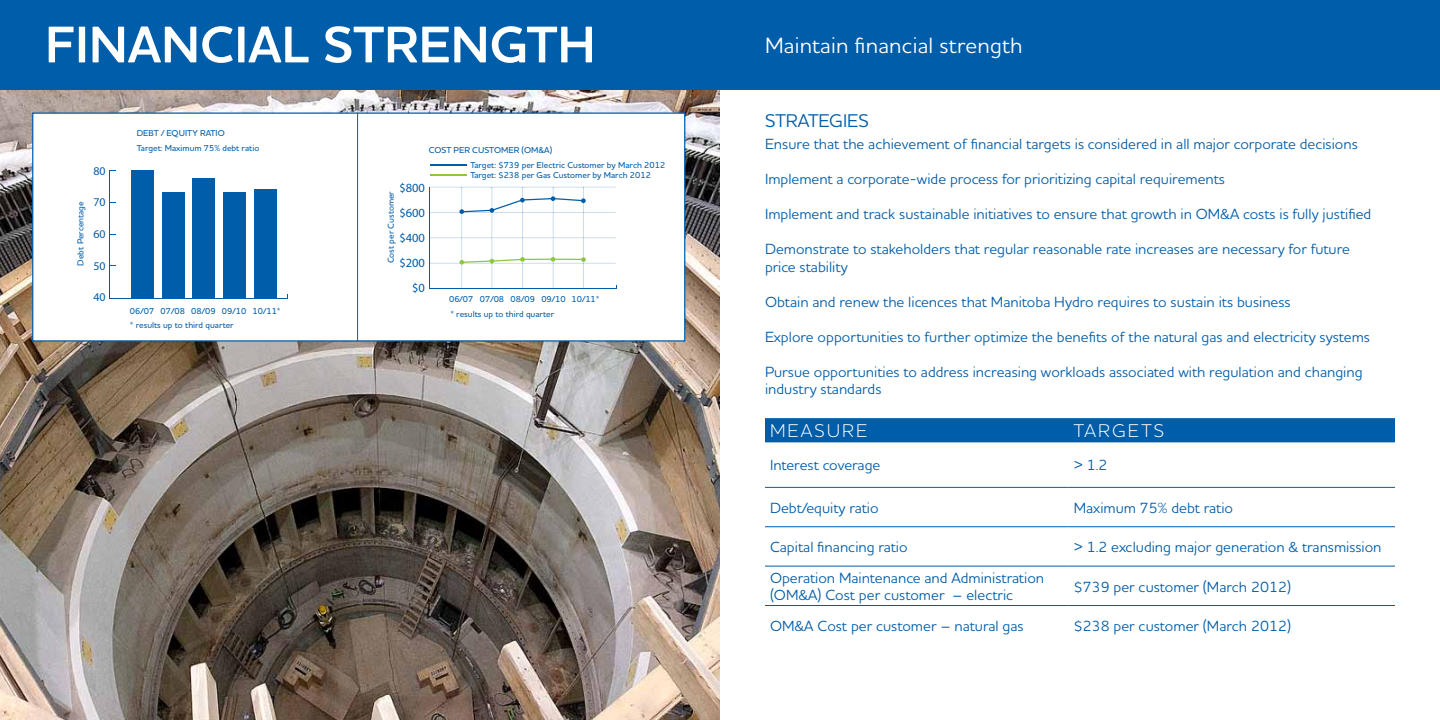
<style>
.page{position:relative;width:1440px;height:720px;background:#fff}
.page>*{position:absolute;margin:0;border:0;box-sizing:border-box;transform-origin:0 0}
.t1{font:700 52.5px "MH Houschka Std";color:#fff}
.t2{font:22.5px "MH Houschka Std";letter-spacing:.01em;color:#fff}
.t3{font:300 18.75px "MH Houschka Std";letter-spacing:.11em;color:#fff}
.t4{font:18.75px "MH Houschka Std";color:#005daa}
.t5{font:15px/17.5px "MH Houschka Std";color:#005daa}
.t6{font:12.5px/25px "Myriad";color:#005daa;text-align:right}
.t7{font:11.88px "Myriad Pro";color:#005daa}
.t8{font:500 8.75px/15px "MH Houschka Std";color:#005daa}
</style>
<div class="page">
<div style="left:0;top:0;width:1440px;height:90px;background:#005daa"></div>
<img style="left:0;top:90px;width:720px;height:630px">
<div style="left:765px;top:418px;width:630px;height:24px;background:#005daa"></div>
<hr style="left:765px;top:487px;width:304px;height:1px;background:#005daa">
<hr style="left:1069px;top:487px;width:326px;height:1px;background:#005daa">
<hr style="left:765px;top:526px;width:304px;height:1px;background:#005daa">
<hr style="left:1069px;top:526px;width:326px;height:1px;background:#005daa">
<hr style="left:765px;top:566px;width:304px;height:1px;background:#005daa">
<hr style="left:1069px;top:566px;width:326px;height:1px;background:#005daa">
<hr style="left:765px;top:605px;width:304px;height:1px;background:#005daa">
<hr style="left:1069px;top:605px;width:326px;height:1px;background:#005daa">
<div style="left:32px;top:112px;width:653px;height:230px;background:#fff;border:1px solid #005daa"></div>
<hr style="left:357px;top:112px;width:1px;height:230px;background:#005daa">
<hr style="left:109px;top:298px;width:179px;height:1px;background:#005daa">
<hr style="left:109px;top:170px;width:1px;height:128px;background:#005daa">
<div style="left:254px;top:189px;width:22px;height:109px;background:#005daa"></div>
<div style="left:223px;top:193px;width:23px;height:105px;background:#005daa"></div>
<div style="left:193px;top:179px;width:22px;height:119px;background:#005daa"></div>
<div style="left:162px;top:193px;width:23px;height:105px;background:#005daa"></div>
<div style="left:132px;top:170px;width:22px;height:128px;background:#005daa"></div>
<hr style="left:430px;top:165px;width:36px;height:1px;background:#005daa">
<hr style="left:430px;top:174px;width:36px;height:2px;background:#8dc63f">
<svg style="left:429px;top:187px;width:188px;height:102px"></svg>
<h1 class="t1" style="left:45px;top:10px;width:552px">FINANCIAL STRENGTH</h1>
<h2 class="t2" style="left:765px;top:31px;width:259px">Maintain financial strength</h2>
<p class="t7" style="left:94px;top:163px;width:14px">80</p>
<p class="t8" style="left:73px;top:266px;width:66px;rotate:-90deg">Debt Percentage</p>
<p class="t7" style="left:94px;top:195px;width:14px">70</p>
<p class="t7" style="left:94px;top:227px;width:14px">60</p>
<p class="t7" style="left:94px;top:258px;width:14px">50</p>
<p class="t7" style="left:94px;top:290px;width:14px">40</p>
<p class="t8" style="left:137px;top:125px;width:124px">DEBT / EQUITY RATIO<br>Target: Maximum 75% debt ratio</p>
<p class="t8" style="left:191px;top:303px;width:91px">08/09 09/10 10/11*</p>
<p class="t8" style="left:130px;top:303px;width:57px">06/07 07/08</p>
<p class="t8" style="left:130px;top:317px;width:105px">* results up to third quarter</p>
<p class="t8" style="left:470px;top:142px;width:196px;text-indent:-41px">COST PER CUSTOMER (OM&amp;A)<br>Target: $739 per Electric Customer by March 2012</p>
<p class="t8" style="left:470px;top:167px;width:182px">Target: $238 per Gas Customer by March 2012</p>
<p class="t6" style="left:399px;top:175px;width:27px">$800 $600 $400 $200 $0</p>
<p class="t8" style="left:383px;top:263px;width:74px;rotate:-90deg">Cost per Customer</p>
<p class="t8" style="left:511px;top:291px;width:90px">08/09 09/10 10/11*</p>
<p class="t8" style="left:449px;top:291px;width:57px">06/07 07/08</p>
<p class="t8" style="left:450px;top:306px;width:105px">* results up to third quarter</p>
<p class="t4" style="left:765px;top:108px;width:105px">STRATEGIES</p>
<p class="t5" style="left:765px;top:135px;width:594px">Ensure that the achievement of financial targets is considered in all major corporate decisions</p>
<p class="t5" style="left:765px;top:170px;width:462px">Implement a corporate-wide process for prioritizing capital requirements</p>
<p class="t5" style="left:765px;top:205px;width:608px">Implement and track sustainable initiatives to ensure that growth in OM&amp;A costs is fully justified</p>
<p class="t5" style="left:765px;top:240px;width:587px">Demonstrate to stakeholders that regular reasonable rate increases are necessary for future price stability</p>
<p class="t5" style="left:765px;top:292px;width:527px">Obtain and renew the licences that Manitoba Hydro requires to sustain its business</p>
<p class="t5" style="left:765px;top:327px;width:607px">Explore opportunities to further optimize the benefits of the natural gas and electricity systems</p>
<p class="t5" style="left:765px;top:362px;width:599px">Pursue opportunities to address increasing workloads associated with regulation and changing industry standards</p>
<p class="t3" style="left:770px;top:419px;width:99px">MEASURE</p>
<p class="t3" style="left:1074px;top:419px;width:92px">TARGETS</p>
<p class="t5" style="left:770px;top:456px;width:112px">Interest coverage</p>
<p class="t5" style="left:1074px;top:456px;width:35px">&gt; 1.2</p>
<p class="t5" style="left:770px;top:499px;width:110px">Debt/equity ratio</p>
<p class="t5" style="left:1074px;top:499px;width:161px">Maximum 75% debt ratio</p>
<p class="t5" style="left:770px;top:538px;width:139px">Capital financing ratio</p>
<p class="t5" style="left:1074px;top:538px;width:309px">&gt; 1.2 excluding major generation &amp; transmission</p>
<p class="t5" style="left:770px;top:569px;width:276px">Operation Maintenance and Administration (OM&amp;A) Cost per customer – electric</p>
<p class="t5" style="left:1074px;top:577px;width:219px">$739 per customer (March 2012)</p>
<p class="t5" style="left:770px;top:617px;width:255px">OM&amp;A Cost per customer – natural gas</p>
<p class="t5" style="left:1074px;top:617px;width:219px">$238 per customer (March 2012)</p>
</div>
